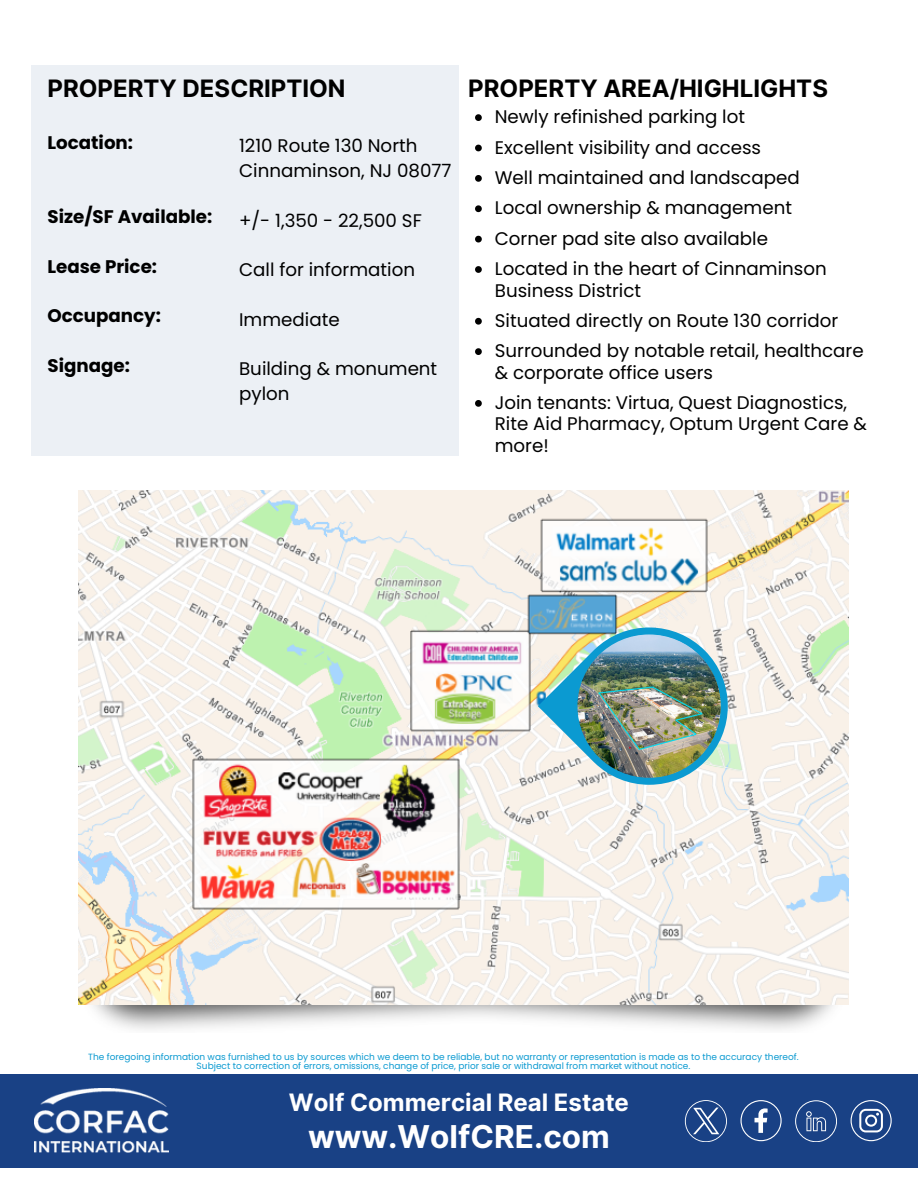
<style>
.page{position:relative;width:918px;height:1188px;background:#fff}
.page>*{position:absolute;margin:0;border:0;box-sizing:border-box;transform-origin:0 0}
.t1{font:700 31.5px "Inter";color:#fff}
.t2{font:700 24px "Inter";color:#000}
.t3{font:700 24px "Inter";color:#fff}
.t4{font:18.3px/21.3px "Poppins";color:#000}
.t5{font:700 18.3px "Poppins";color:#000}
.t6{font:9px/9px "Poppins";color:#0b9ad1;text-align:center}
</style>
<div class="page">
<div style="left:31px;top:66px;width:427px;height:390px;background:#ecf0f5"></div>
<div style="left:0;top:1074px;width:918px;height:94px;background:#194185"></div>
<img style="left:34px;top:1088px;width:134px;height:64px">
<img style="left:79px;top:1004px;width:769px;height:26px">
<svg style="left:795px;top:1100px;width:42px;height:42px"></svg>
<svg style="left:851px;top:1100px;width:41px;height:41px"></svg>
<svg style="left:740px;top:1100px;width:42px;height:41px"></svg>
<svg style="left:685px;top:1100px;width:42px;height:42px"></svg>
<img style="left:79px;top:490px;width:769px;height:514px">
<svg style="left:538px;top:627px;width:190px;height:158px;background:#9ccbd3"></svg>
<img style="left:577px;top:634px;width:144px;height:144px;border-radius:50%">
<svg style="left:475px;top:114px;width:7px;height:7px"></svg>
<svg style="left:475px;top:145px;width:7px;height:6px"></svg>
<svg style="left:475px;top:175px;width:7px;height:7px"></svg>
<svg style="left:475px;top:205px;width:7px;height:7px"></svg>
<svg style="left:475px;top:236px;width:7px;height:7px"></svg>
<svg style="left:475px;top:266px;width:7px;height:7px"></svg>
<svg style="left:475px;top:318px;width:7px;height:7px"></svg>
<svg style="left:475px;top:348px;width:7px;height:7px"></svg>
<svg style="left:475px;top:400px;width:7px;height:7px"></svg>
<h1 class="t2" style="left:47px;top:74px;width:300px">PROPERTY DESCRIPTION</h1>
<h1 class="t5" style="left:47px;top:130px;width:87px">Location:</h1>
<p class="t5" style="left:47px;top:204px;width:166px">Size/SF Available:</p>
<p class="t5" style="left:47px;top:254px;width:111px">Lease Price:</p>
<p class="t5" style="left:47px;top:303px;width:115px">Occupancy:</p>
<p class="t5" style="left:47px;top:353px;width:84px">Signage:</p>
<p class="t4" style="left:239px;top:134px;width:214px;line-height:24.8px">1210 Route 130 North<br>Cinnaminson, NJ 08077</p>
<p class="t4" style="left:239px;top:210px;width:184px">+/- 1,350 - 22,500 SF</p>
<h5 class="t4" style="left:239px;top:259px;width:177px">Call for information</h5>
<p class="t4" style="left:239px;top:309px;width:102px">Immediate</p>
<p class="t4" style="left:239px;top:356px;width:200px;line-height:24.8px">Building &amp; monument pylon</p>
<h5 class="t2" style="left:468px;top:74px;width:361px">PROPERTY AREA/HIGHLIGHTS</h5>
<h3 class="t4" style="left:495px;top:106px;width:252px">Newly refinished parking lot</h3>
<h5 class="t4" style="left:495px;top:137px;width:268px">Excellent visibility and access</h5>
<h5 class="t4" style="left:495px;top:167px;width:306px">Well maintained and landscaped</h5>
<h5 class="t4" style="left:495px;top:197px;width:299px">Local ownership &amp; management</h5>
<p class="t4" style="left:495px;top:228px;width:275px">Corner pad site also available</p>
<p class="t4" style="left:495px;top:258px;width:333px">Located in the heart of Cinnaminson<br>Business District</p>
<p class="t4" style="left:495px;top:310px;width:345px">Situated directly on Route 130 corridor</p>
<h2 class="t4" style="left:495px;top:340px;width:370px">Surrounded by notable retail, healthcare &amp; corporate office users</h2>
<p class="t4" style="left:495px;top:392px;width:374px">Join tenants: Virtua, Quest Diagnostics,<br>Rite Aid Pharmacy, Optum Urgent Care &amp; more!</p>
<p class="t6" style="left:88px;top:1052px;width:712px">The foregoing information was furnished to us by sources which we deem to be reliable, but no warranty or representation is made as to the accuracy thereof.<br>Subject to correction of errors, omissions, change of price, prior sale or withdrawal from market without notice.</p>
<h4 class="t3" style="left:289px;top:1088px;width:341px">Wolf Commercial Real Estate</h4>
<h4 class="t1" style="left:308px;top:1117px;width:303px">www.WolfCRE.com</h4>
</div>
